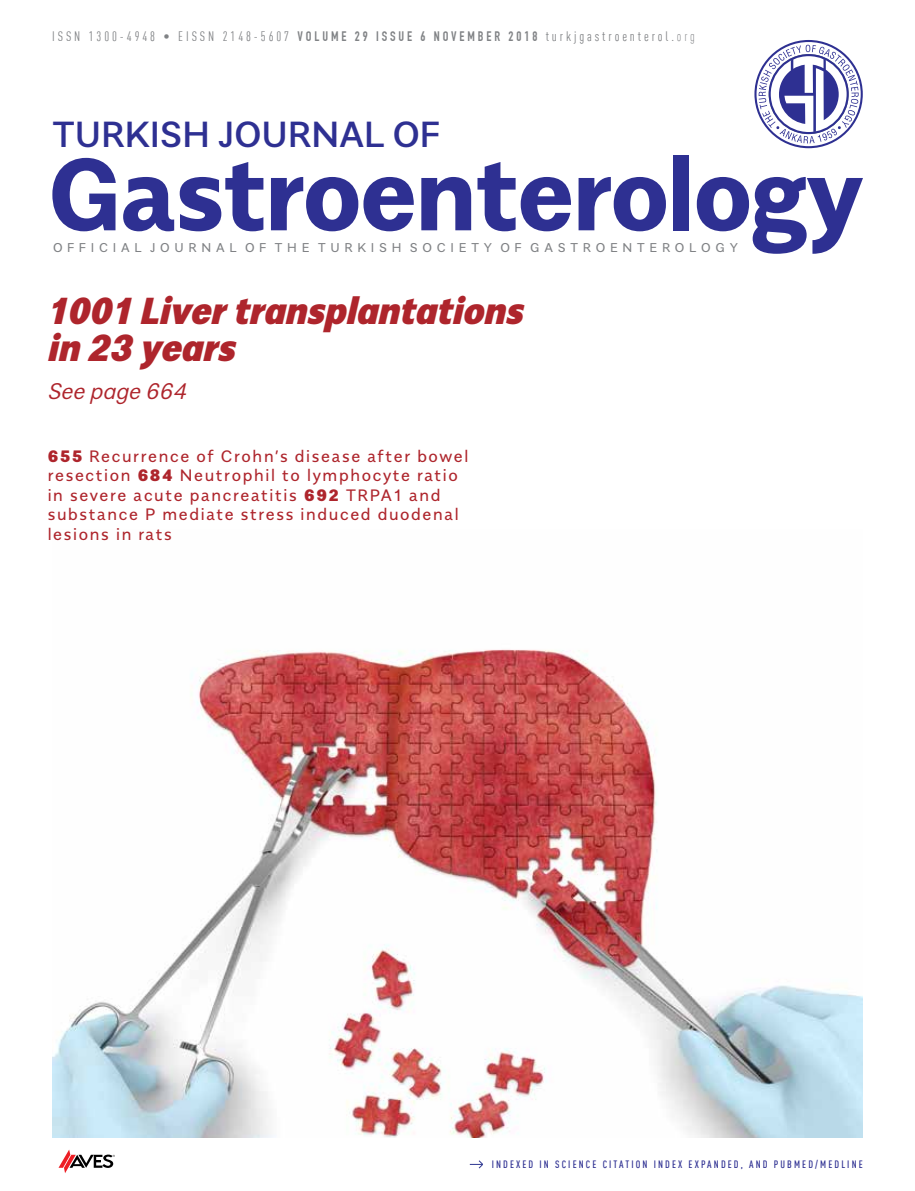
<style>
.page{position:relative;width:915px;height:1191px;background:#fff}
.page>*{position:absolute;margin:0;border:0;box-sizing:border-box;transform-origin:0 0}
.t1{font:700 102px "Alergia Normal";letter-spacing:-.01em;color:#2e3092}
.t2{font:italic 900 37.5px/37.5px "Alergia Normal";color:#ae252c}
.t3{font:500 36.15px "Alergia Normal";color:#2e3092}
.t4{font:italic 300 22.5px "Alergia Normal";color:#ae252c}
.t5{font:16.5px/19.5px "Alergia Normal";letter-spacing:.1em;color:#ae252c}
.t6{font:13.5px "DIN Cond";letter-spacing:.215em;color:#808285}
.t7{font:12.75px "Alergia Normal";color:#808285}
.t8{font:500 10.5px "DIN Cond";letter-spacing:.2em;color:#2e3092}
.s1{font-family:"DIN Condensed";font-weight:700}
.s2{font-weight:300}
.s3{font-weight:900}
</style>
<div class="page">
<svg style="left:469px;top:1160px;width:14px;height:8px"></svg>
<svg style="left:754px;top:40px;width:108px;height:108px"></svg>
<svg style="left:58px;top:1149px;width:57px;height:24px"></svg>
<img style="left:52px;top:649px;width:810px;height:488px">
<p class="t6" style="left:52px;top:29px;width:644px">ISSN 1300-4948 • EISSN 2148-5607 <span class="s1">VOLUME 29 ISSUE 6 NOVEMBER 2018</span> turkjgastroenterol.<span class="s2">org</span></p>
<h3 class="t3" style="left:53px;top:106px;width:388px">TURKISH JOURNAL OF</h3>
<h1 class="t1" style="left:48px;top:113px;width:816px">Gastroenterology</h1>
<p class="t7" style="left:53px;top:238px;width:686px">O F F I C I A L J O U R N A L O F T H E T U R K I S H S O C I E T Y O F G A S T R O E N T E R O L O G Y</p>
<h2 class="t2" style="left:48px;top:288px;width:482px">1001 Liver transplantations in 23 years</h2>
<h3 class="t4" style="left:48px;top:374px;width:144px">See page 664</h3>
<p class="t5" style="left:48px;top:445px;width:422px"><span class="s3">655</span> Recurrence of Crohn’s disease after bowel resection <span class="s3">684</span> Neutrophil to lymphocyte ratio in severe acute pancreatitis <span class="s3">692</span> TRPA1 and substance P mediate stress induced duodenal lesions in rats</p>
<p class="t8" style="left:491px;top:1158px;width:372px">INDEXED IN SCIENCE CITATION INDEX EXPANDED, AND PUBMED/MEDLINE</p>
</div>
